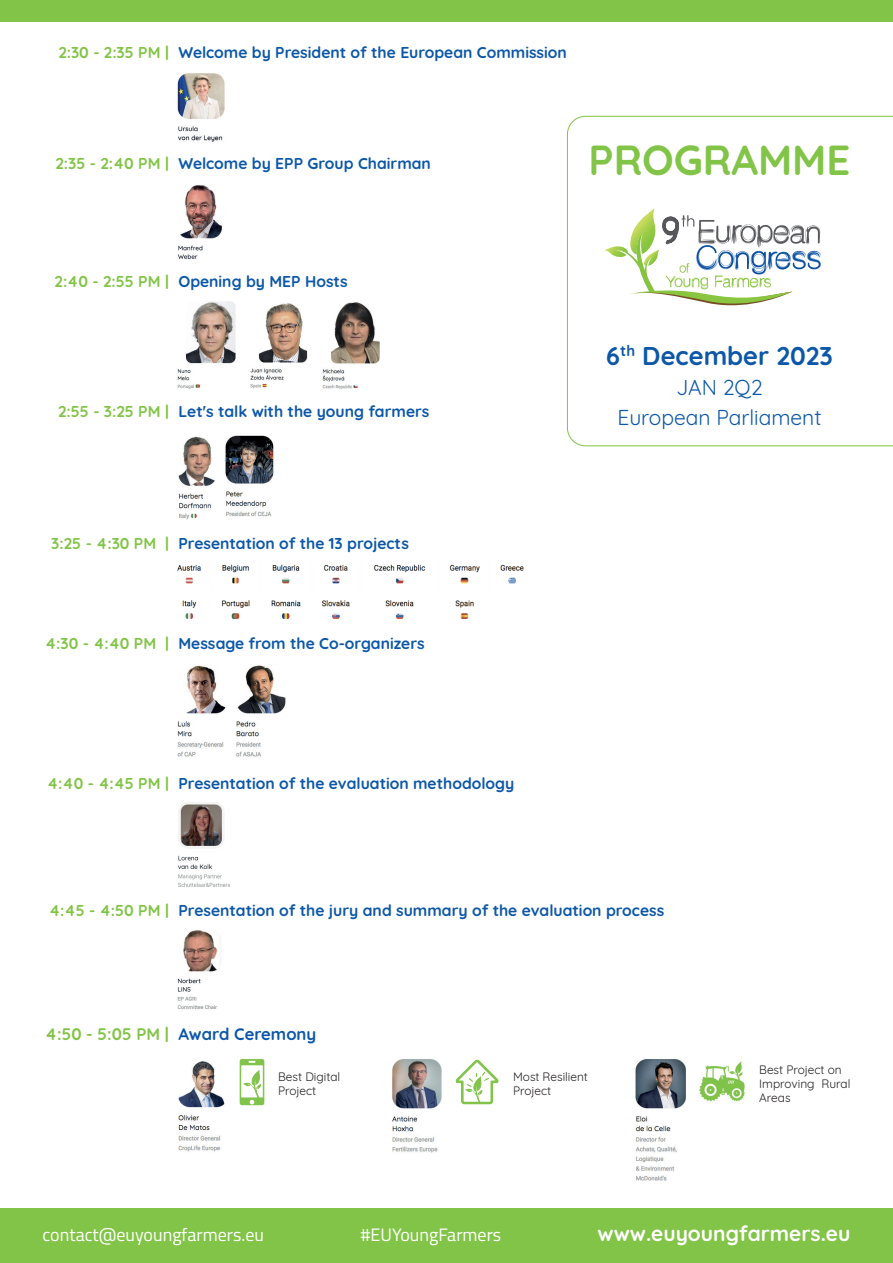
<style>
.page{position:relative;width:893px;height:1263px;background:#fff}
.page>*{position:absolute;margin:0;border:0;box-sizing:border-box;transform-origin:0 0}
.t1{font:700 41.85px "Quicksand";color:#82c447}
.t2{font:700 25.65px "Quicksand";color:#0c57a8}
.t3{font:21px/30px "Quicksand";color:#0c57a8;text-align:center}
.t4{font:700 21px "Quicksand";color:#fff}
.t5{font:18px "Titillium Web";color:#fff}
.t6{font:700 16.65px "Quicksand";color:#0c57a8}
.t7{font:700 15.75px "Quicksand";color:#0c57a8}
.t8{font:700 15.75px "Quicksand";color:#82c447}
.t9{font:11.85px/14.2px "Quicksand";color:#231f20}
.s1{color:#82c447}
</style>
<div class="page">
<svg style="left:567px;top:116px;width:326px;height:330px"></svg>
<div style="left:0;top:1208px;width:893px;height:55px;background:#82c447"></div>
<div style="left:0;top:0;width:893px;height:21px;background:#82c447"></div>
<img style="left:239px;top:1059px;width:26px;height:46px">
<img style="left:455px;top:1059px;width:44px;height:45px">
<img style="left:699px;top:1061px;width:46px;height:41px">
<img style="left:177px;top:73px;width:48px;height:69px">
<img style="left:178px;top:185px;width:44px;height:75px">
<img style="left:178px;top:802px;width:52px;height:85px">
<img style="left:392px;top:1059px;width:50px;height:94px">
<img style="left:177px;top:665px;width:109px;height:92px">
<img style="left:635px;top:1059px;width:51px;height:122px">
<img style="left:177px;top:564px;width:347px;height:55px">
<img style="left:177px;top:930px;width:41px;height:79px">
<img style="left:177px;top:301px;width:59px;height:88px">
<img style="left:250px;top:302px;width:130px;height:87px">
<img style="left:178px;top:435px;width:96px;height:85px">
<img style="left:178px;top:1061px;width:47px;height:91px">
<p class="t7" style="left:58px;top:40px;width:510px"><span class="s1">2:30 - 2:35 PM |</span> Welcome by President of the European Commission</p>
<p class="t7" style="left:55px;top:151px;width:377px"><span class="s1">2:35 - 2:40 PM |</span> Welcome by EPP Group Chairman</p>
<h1 class="t1" style="left:589px;top:126px;width:263px">PROGRAMME</h1>
<p class="t7" style="left:55px;top:269px;width:295px"><span class="s1">2:40 - 2:55 PM |</span> Opening by MEP Hosts</p>
<p class="t7" style="left:58px;top:398px;width:373px"><span class="s1">2:55 - 3:25 PM |</span> Let's talk with the young farmers</p>
<h2 class="t2" style="left:606px;top:334px;width:228px">6<sup>th</sup> December 2023</h2>
<h3 class="t3" style="left:618px;top:370px;width:205px">JAN 2Q2<br>European Parliament</h3>
<p class="t8" style="left:51px;top:530px;width:119px">3:25 - 4:30 PM |</p>
<p class="t7" style="left:178px;top:530px;width:232px">Presentation of the 13 projects</p>
<p class="t8" style="left:45px;top:630px;width:125px">4:30 - 4:40 PM |</p>
<p class="t7" style="left:178px;top:630px;width:248px">Message from the Co-organizers</p>
<p class="t7" style="left:47px;top:770px;width:469px"><span class="s1">4:40 - 4:45 PM |</span> Presentation of the evaluation methodology</p>
<p class="t7" style="left:49px;top:898px;width:616px"><span class="s1">4:45 - 4:50 PM |</span> Presentation of the jury and summary of the evaluation process</p>
<p class="t6" style="left:45px;top:1020px;width:272px"><span class="s1">4:50 - 5:05 PM |</span> Award Ceremony</p>
<p class="t9" style="left:278px;top:1068px;width:64px">Best Digital<br>Project</p>
<p class="t9" style="left:759px;top:1061px;width:93px">Best Project on<br>Improving Rural<br>Areas</p>
<p class="t9" style="left:513px;top:1068px;width:76px">Most Resilient<br>Project</p>
<p class="t5" style="left:43px;top:1221px;width:223px">contact@euyoungfarmers.eu</p>
<p class="t5" style="left:360px;top:1221px;width:142px">#EUYoungFarmers</p>
<h3 class="t4" style="left:598px;top:1216px;width:254px">www.euyoungfarmers.eu</h3>
</div>
